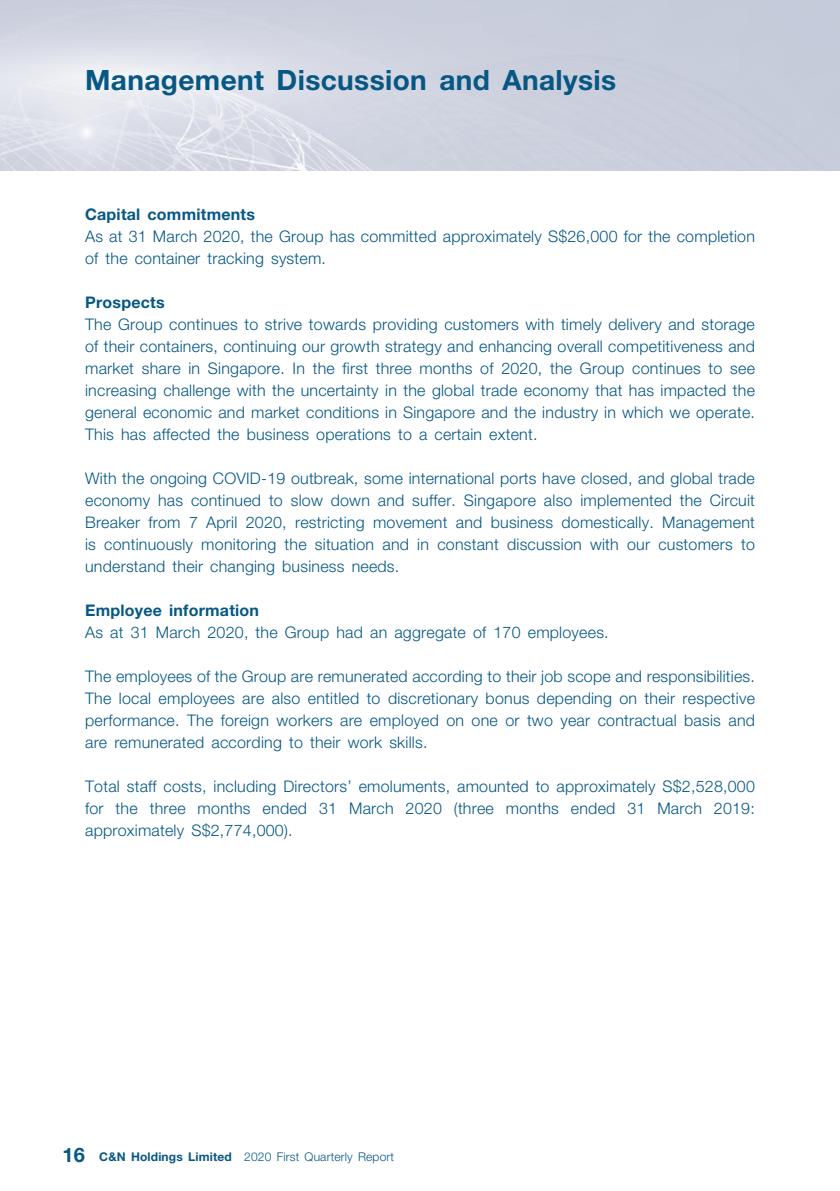
<style>
.page{position:relative;width:840px;height:1191px;background:#fff}
.page>*{position:absolute;margin:0;border:0;box-sizing:border-box;transform-origin:0 0}
.t1{font:700 28px "Helvetica Neue LT Std";letter-spacing:.015em;color:#065784}
._01_Body_Text{font:300 16px/22px "Helvetica Neue LT Std";letter-spacing:.015em;color:#065784;text-align:justify}
._04___H2{font:700 16px "Helvetica Neue LT Std";letter-spacing:.015em;color:#065784}
.t2{font:300 12px "Helvetica Neue LT Std";letter-spacing:.015em;color:#065784}
.s1{font-weight:700;font-size:20px}
.s2{font-weight:700}
</style>
<div class="page">
<img style="left:0;top:0;width:840px;height:170px">
<h1 class="t1" style="left:85px;top:63px;width:532px">Management Discussion and Analysis</h1>
<p class="_04___H2" style="left:85px;top:204px;width:171px">Capital commitments</p>
<p class="_01_Body_Text" style="left:85px;top:225px;width:671px">As at 31 March 2020, the Group has committed approximately S$26,000 for the completion of the container tracking system.</p>
<p class="_04___H2" style="left:85px;top:292px;width:81px">Prospects</p>
<p class="_01_Body_Text" style="left:85px;top:313px;width:671px">The Group continues to strive towards providing customers with timely delivery and storage of their containers, continuing our growth strategy and enhancing overall competitiveness and market share in Singapore. In the first three months of 2020, the Group continues to see increasing challenge with the uncertainty in the global trade economy that has impacted the general economic and market conditions in Singapore and the industry in which we operate.<br>This has affected the business operations to a certain extent.</p>
<p class="_01_Body_Text" style="left:85px;top:467px;width:671px">With the ongoing COVID-19 outbreak, some international ports have closed, and global trade economy has continued to slow down and suffer. Singapore also implemented the Circuit Breaker from 7 April 2020, restricting movement and business domestically. Management is continuously monitoring the situation and in constant discussion with our customers to understand their changing business needs.</p>
<p class="_04___H2" style="left:85px;top:600px;width:175px">Employee information</p>
<p class="_01_Body_Text" style="left:85px;top:621px;width:525px">As at 31 March 2020, the Group had an aggregate of 170 employees.</p>
<p class="_01_Body_Text" style="left:85px;top:665px;width:671px">The employees of the Group are remunerated according to their job scope and responsibilities.<br>The local employees are also entitled to discretionary bonus depending on their respective performance. The foreign workers are employed on one or two year contractual basis and are remunerated according to their work skills.</p>
<p class="_01_Body_Text" style="left:85px;top:775px;width:671px">Total staff costs, including Directors’ emoluments, amounted to approximately S$2,528,000 for the three months ended 31 March 2020 (three months ended 31 March 2019: approximately S$2,774,000).</p>
<p class="t2" style="left:62px;top:1149px;width:333px"><span class="s1">16</span> <span class="s2">C&amp;N Holdings Limited</span> 2020 First Quarterly Report</p>
</div>
